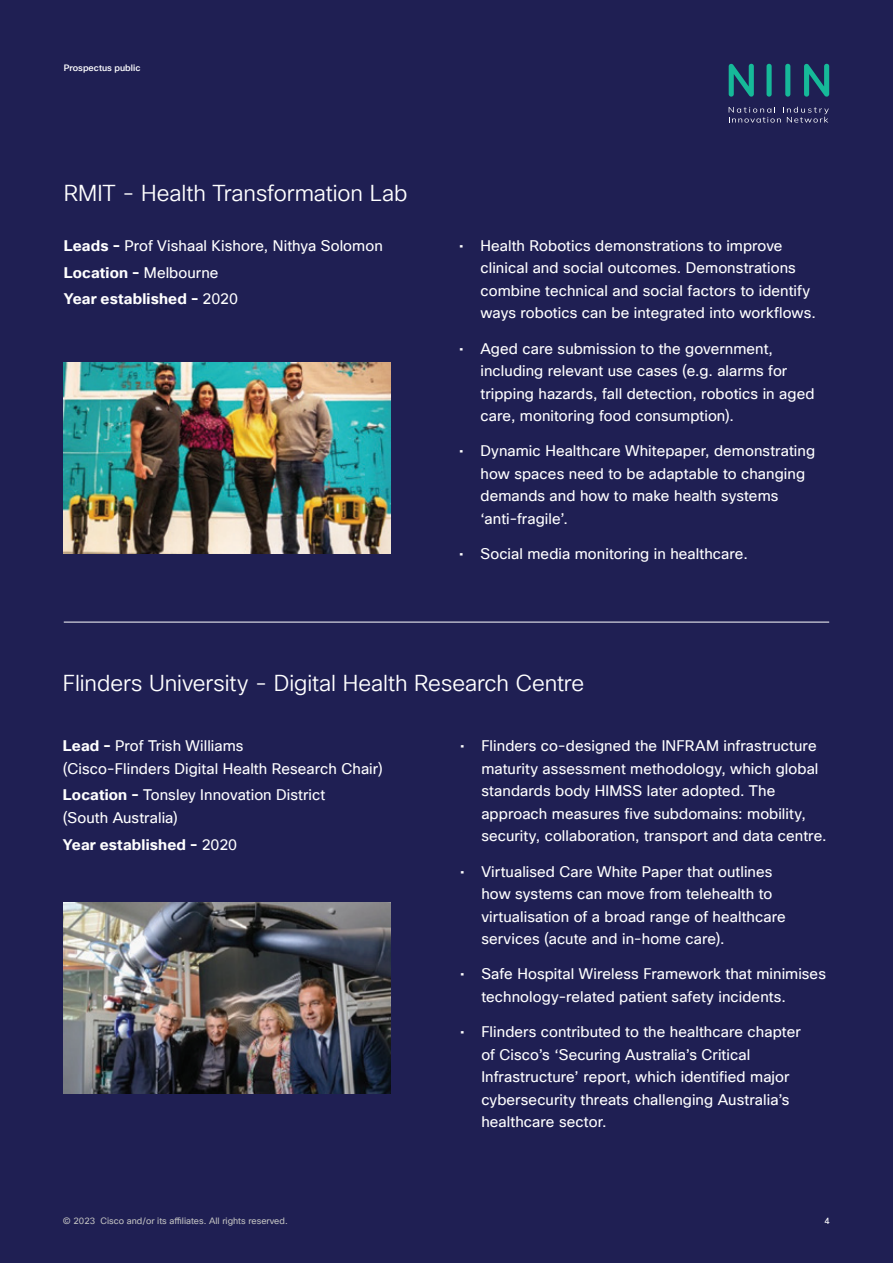
<style>
.page{position:relative;width:893px;height:1263px;background:#1f1f53}
.page>*{position:absolute;margin:0;border:0;box-sizing:border-box;transform-origin:0 0}
.t1{font:22.5px "Cisco Sans TT Light";letter-spacing:-.005em;color:#fff}
.t2{font:15px/22.5px "Cisco Sans TT";letter-spacing:.005em;color:#fff}
.t3{font:700 15px "Cisco Sans TT";letter-spacing:.01em;color:#fff}
.t4{font:9px "Cisco Sans TT";color:#c0c0c0}
.t5{font:500 9px "Cisco Sans TT";color:#fff}
.t6{font:9px "Cisco Sans TT";color:#fff}
.s1{font-weight:700}
.s2{font-weight:400}
</style>
<div class="page">
<svg style="left:729px;top:64px;width:25px;height:33px"></svg>
<div style="left:766px;top:64px;width:6px;height:33px;background:#16b999;border-radius:3px"></div>
<div style="left:785px;top:64px;width:5px;height:33px;background:#16b999;border-radius:3px"></div>
<svg style="left:804px;top:64px;width:25px;height:33px"></svg>
<svg style="left:729px;top:107px;width:100px;height:16px"></svg>
<img style="left:64px;top:902px;width:326px;height:192px">
<img style="left:64px;top:362px;width:326px;height:192px">
<hr style="left:64px;top:622px;width:765px;height:1px;background:#fff">
<p class="t5" style="left:64px;top:62px;width:78px">Prospectus public</p>
<h1 class="t1" style="left:64px;top:178px;width:345px">RMIT - Health Transformation Lab</h1>
<p class="t2" style="left:64px;top:233px;width:320px;line-height:26.7px"><span class="s1">Leads -</span> Prof Vishaal Kishore, Nithya Solomon<br><span class="s1">Location -</span> Melbourne<br><span class="s1">Year established -</span> 2020</p>
<p class="t2" style="left:480px;top:235px;width:337px;text-indent:-21px">• Health Robotics demonstrations to improve clinical and social outcomes. Demonstrations combine technical and social factors to identify ways robotics can be integrated into workflows.</p>
<p class="t2" style="left:480px;top:338px;width:335px;text-indent:-21px">• Aged care submission to the government, including relevant use cases (e.g. alarms for tripping hazards, fall detection, robotics in aged care, monitoring food consumption).</p>
<p class="t2" style="left:480px;top:440px;width:336px;text-indent:-21px">• Dynamic Healthcare Whitepaper, demonstrating how spaces need to be adaptable to changing demands and how to make health systems ‘anti-fragile’.</p>
<p class="t2" style="left:459px;top:543px;width:290px">• Social media monitoring in healthcare.</p>
<h1 class="t1" style="left:63px;top:668px;width:523px">Flinders University - Digital Health Research Centre</h1>
<p class="t2" style="left:63px;top:735px;width:321px"><span class="s1">Lead -</span> Prof Trish Williams<br>(Cisco-Flinders Digital Health Research Chair)</p>
<p class="t2" style="left:63px;top:784px;width:264px"><span class="s1">Location -</span> Tonsley Innovation District (South Australia)</p>
<p class="t3" style="left:63px;top:834px;width:176px">Year established - <span class="s2">2020</span></p>
<p class="t2" style="left:481px;top:735px;width:347px;text-indent:-21px">• Flinders co-designed the INFRAM infrastructure maturity assessment methodology, which global standards body HIMSS later adopted. The approach measures five subdomains: mobility, security, collaboration, transport and data centre.</p>
<p class="t2" style="left:481px;top:860px;width:306px;text-indent:-21px">• Virtualised Care White Paper that outlines how systems can move from telehealth to virtualisation of a broad range of healthcare services (acute and in-home care).</p>
<p class="t2" style="left:481px;top:963px;width:346px;text-indent:-21px">• Safe Hospital Wireless Framework that minimises technology-related patient safety incidents.</p>
<p class="t2" style="left:481px;top:1021px;width:321px;text-indent:-21px">• Flinders contributed to the healthcare chapter of Cisco’s ‘Securing Australia’s Critical Infrastructure’ report, which identified major cybersecurity threats challenging Australia’s healthcare sector.</p>
<p class="t4" style="left:63px;top:1215px;width:226px">© 2023 Cisco and/or its affiliates. All rights reserved.</p>
<p class="t6" style="left:825px;top:1215px;width:7px">4</p>
</div>
